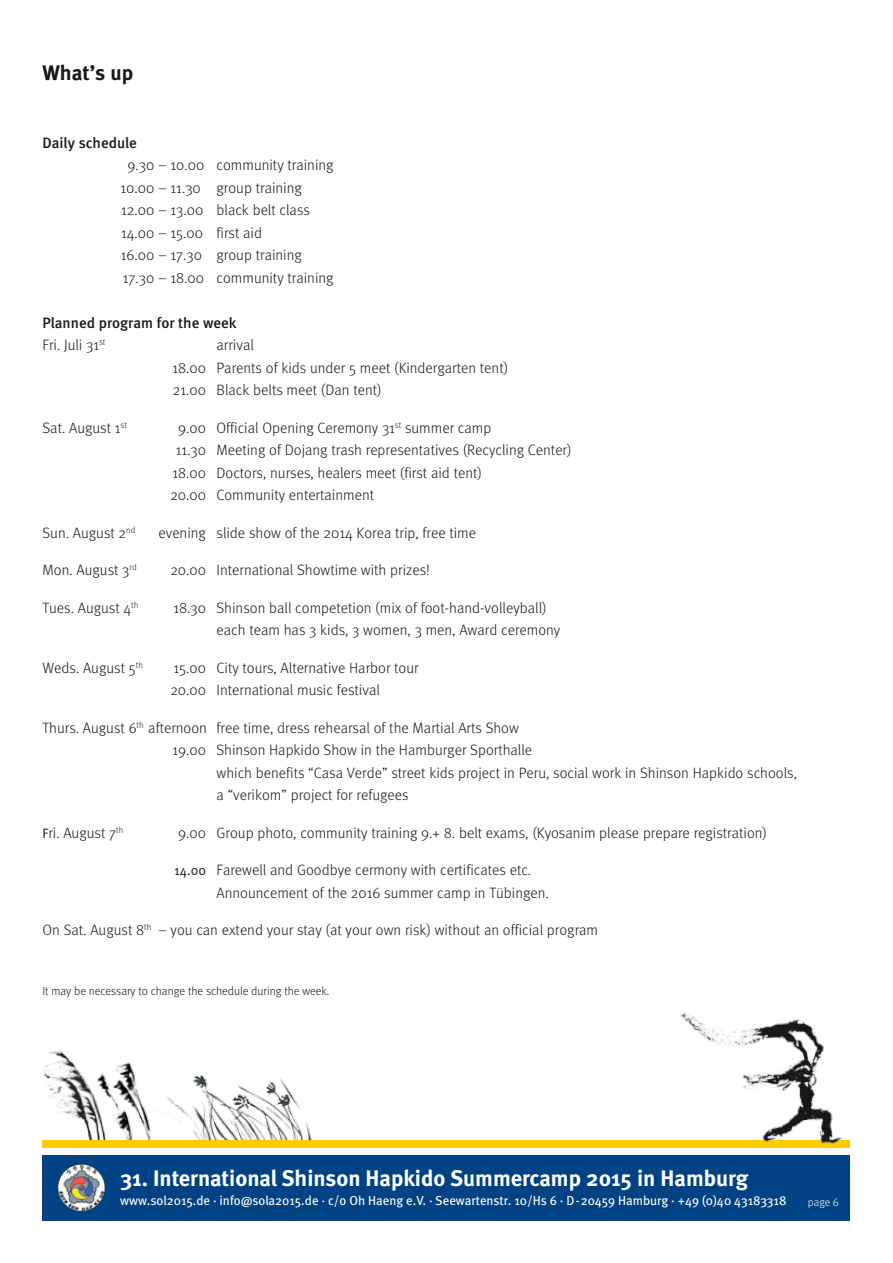
<style>
.page{position:relative;width:893px;height:1263px;background:#fff}
.page>*{position:absolute;margin:0;border:0;box-sizing:border-box;transform-origin:0 0}
.t1{font:700 22.5px "Meta";color:#fff}
.t2{font:700 21px "Meta";color:#1a171b}
.t3{font:300 15px/22.5px "Meta";color:#1a171b}
.t4{font:500 15px/22.5px "Meta";color:#1a171b}
.t5{font:13.05px "Meta";color:#fff}
.t6{font:300 12px "Meta";letter-spacing:-.005em;color:#1a171b}
.t7{font:300 11.25px "Meta";color:#fff}
.s1{font-weight:300}
.s2{font-family:"Meta Normal";font-weight:400;font-size:13.5px}
</style>
<div class="page">
<img style="left:163px;top:1074px;width:149px;height:66px">
<img style="left:42px;top:1050px;width:55px;height:93px">
<img style="left:97px;top:1062px;width:54px;height:78px">
<div style="left:43px;top:1155px;width:807px;height:65px;background:#004283"></div>
<svg style="left:58px;top:1164px;width:47px;height:47px"></svg>
<div style="left:43px;top:1140px;width:807px;height:7px;background:#fecc00"></div>
<img style="left:680px;top:1013px;width:162px;height:130px">
<h2 class="t2" style="left:43px;top:60px;width:92px">What’s up</h2>
<p class="t4" style="left:43px;top:131px;width:96px">Daily schedule</p>
<p class="t3" style="left:120px;top:154px;width:215px;text-indent:7px">9.30 – 10.00 community training<br>10.00 – 11.30 group training<br>12.00 – 13.00 black belt class<br>14.00 – 15.00 first aid<br>16.00 – 17.30 group training<br>17.30 – 18.00 community training</p>
<p class="t4" style="left:43px;top:311px;width:196px">Planned program for the week<br><span class="s1">Fri. Juli 31</span><sup>st</sup></p>
<p class="t3" style="left:172px;top:334px;width:337px;text-indent:44px">arrival<br>18.00 Parents of kids under 5 meet (Kindergarten tent)<br>21.00 Black belts meet (Dan tent)</p>
<p class="t3" style="left:43px;top:416px;width:86px">Sat. August 1<sup>st</sup></p>
<p class="t3" style="left:178px;top:416px;width:315px">9.00 Official Opening Ceremony 31<sup>st</sup> summer camp</p>
<p class="t3" style="left:176px;top:439px;width:397px">11.30 Meeting of Dojang trash representatives (Recycling Center)</p>
<p class="t3" style="left:172px;top:461px;width:311px">18.00 Doctors, nurses, healers meet (first aid tent)</p>
<p class="t3" style="left:170px;top:484px;width:205px">20.00 Community entertainment</p>
<p class="t3" style="left:43px;top:521px;width:94px">Sun. August 2<sup>nd</sup></p>
<p class="t3" style="left:158px;top:521px;width:319px">evening slide show of the 2014 Korea trip, free time</p>
<p class="t3" style="left:43px;top:559px;width:96px">Mon. August 3<sup>rd</sup></p>
<p class="t3" style="left:170px;top:559px;width:261px">20.00 International Showtime with prizes!</p>
<p class="t3" style="left:43px;top:596px;width:97px">Tues. August 4<sup>th</sup></p>
<p class="t3" style="left:217px;top:596px;width:345px;text-indent:-43px">18.30 Shinson ball competetion (mix of foot-hand-volleyball) each team has 3 kids, 3 women, 3 men, Award ceremony</p>
<p class="t3" style="left:43px;top:656px;width:102px">Weds. August 5<sup>th</sup></p>
<p class="t3" style="left:170px;top:656px;width:250px">15.00 City tours, Alternative Harbor tour<br>20.00 International music festival</p>
<p class="t3" style="left:43px;top:716px;width:478px">Thurs. August 6<sup>th</sup> afternoon free time, dress rehearsal of the Martial Arts Show</p>
<p class="t3" style="left:173px;top:739px;width:361px">19.00 Shinson Hapkido Show in the Hamburger Sporthalle</p>
<p class="t3" style="left:217px;top:761px;width:582px">which benefits “Casa Verde” street kids project in Peru, social work in Shinson Hapkido schools,</p>
<p class="t3" style="left:217px;top:784px;width:194px">a “verikom” project for refugees</p>
<p class="t3" style="left:43px;top:821px;width:82px"><span class="s2">F</span>ri. August 7<sup>th</sup></p>
<p class="t3" style="left:178px;top:821px;width:590px">9.00 Group photo, community training 9.+ 8. belt exams, (Kyosanim please prepare registration)</p>
<p class="t3" style="left:217px;top:859px;width:334px;text-indent:-42px"><span class="s2">14.00</span> Farewell and Goodbye cermony with certificates etc.<br>Announcement of the 2016 summer camp in Tübingen.</p>
<p class="t3" style="left:43px;top:919px;width:557px">On Sat. August 8<sup>th</sup> – you can extend your stay (at your own risk) without an official program</p>
<p class="t6" style="left:43px;top:984px;width:288px">It may be necessary to change the schedule during the week.</p>
<h1 class="t1" style="left:120px;top:1165px;width:630px">31. International Shinson Hapkido Summercamp 2015 in Hamburg</h1>
<p class="t5" style="left:120px;top:1193px;width:668px">www.sol2015.de · info@sola2015.de · c/o Oh Haeng e.V. · Seewartenstr. 10/Hs 6 · D-20459 Hamburg · +49 (0)40 43183318</p>
<p class="t7" style="left:808px;top:1196px;width:32px">page 6</p>
</div>
